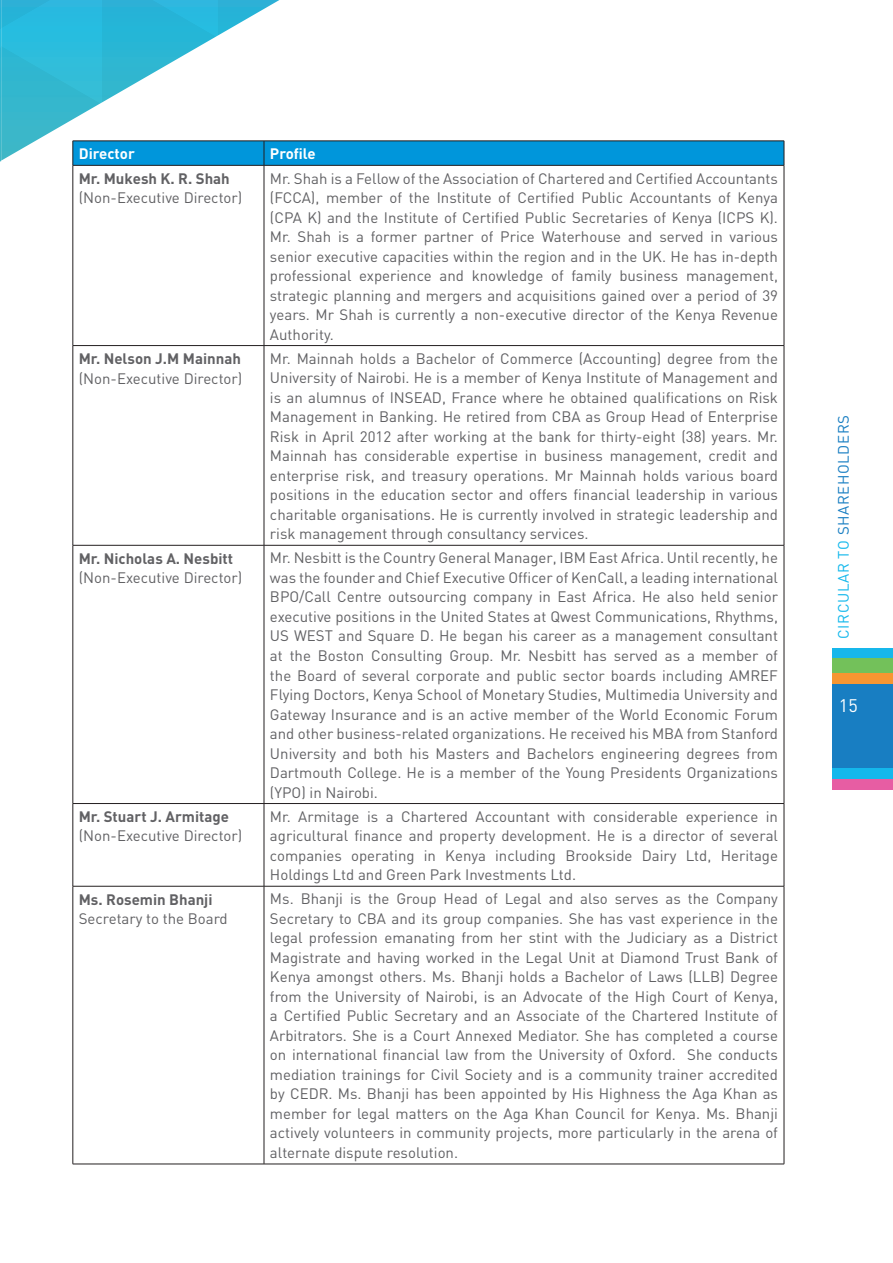
<style>
.page{position:relative;width:893px;height:1263px;background:#fff}
.page>*{position:absolute;margin:0;border:0;box-sizing:border-box;transform-origin:0 0}
.t1{font:18px "DIN";color:#fff}
.t2{font:15px/19.5px "DIN";color:#616164;text-align:justify}
.t3{font:700 15px "DIN";color:#616164}
.t4{font:15px "DIN";letter-spacing:.04em;color:#187ec2}
.t5{font:700 15px "DIN";color:#fff}
.s1{color:#14b8ec}
</style>
<div class="page">
<svg style="left:0;top:0;width:785px;height:165px"></svg>
<hr style="left:73px;top:165px;width:191px;height:1px;background:#231f20">
<hr style="left:73px;top:166px;width:1px;height:179px;background:#231f20">
<hr style="left:264px;top:165px;width:520px;height:1px;background:#231f20">
<hr style="left:264px;top:166px;width:1px;height:179px;background:#231f20">
<hr style="left:784px;top:166px;width:1px;height:179px;background:#231f20">
<hr style="left:73px;top:345px;width:191px;height:1px;background:#231f20">
<hr style="left:73px;top:346px;width:1px;height:199px;background:#231f20">
<hr style="left:264px;top:345px;width:520px;height:1px;background:#231f20">
<hr style="left:264px;top:346px;width:1px;height:199px;background:#231f20">
<hr style="left:784px;top:346px;width:1px;height:199px;background:#231f20">
<hr style="left:73px;top:545px;width:191px;height:1px;background:#231f20">
<hr style="left:73px;top:545px;width:1px;height:258px;background:#231f20">
<hr style="left:264px;top:545px;width:520px;height:1px;background:#231f20">
<hr style="left:264px;top:545px;width:1px;height:258px;background:#231f20">
<hr style="left:784px;top:545px;width:1px;height:258px;background:#231f20">
<hr style="left:73px;top:803px;width:191px;height:1px;background:#231f20">
<hr style="left:73px;top:804px;width:1px;height:82px;background:#231f20">
<hr style="left:264px;top:803px;width:520px;height:1px;background:#231f20">
<hr style="left:264px;top:804px;width:1px;height:82px;background:#231f20">
<hr style="left:784px;top:804px;width:1px;height:82px;background:#231f20">
<hr style="left:73px;top:886px;width:191px;height:1px;background:#231f20">
<hr style="left:73px;top:886px;width:1px;height:278px;background:#231f20">
<hr style="left:264px;top:886px;width:520px;height:1px;background:#231f20">
<hr style="left:264px;top:886px;width:1px;height:278px;background:#231f20">
<hr style="left:784px;top:886px;width:1px;height:278px;background:#231f20">
<hr style="left:73px;top:1164px;width:191px;height:1px;background:#231f20">
<hr style="left:264px;top:1164px;width:520px;height:1px;background:#231f20">
<div style="left:832px;top:648px;width:61px;height:10px;background:#16b7eb"></div>
<div style="left:832px;top:659px;width:61px;height:14px;background:#73c15a"></div>
<div style="left:832px;top:674px;width:61px;height:10px;background:#f79631"></div>
<div style="left:832px;top:684px;width:61px;height:84px;background:#187ec2"></div>
<div style="left:832px;top:768px;width:61px;height:11px;background:#14b8ec"></div>
<div style="left:832px;top:779px;width:61px;height:10px;background:#e75da3"></div>
<p class="t5" style="left:79px;top:144px;width:57px">Director</p>
<p class="t5" style="left:270px;top:144px;width:47px">Profile</p>
<p class="t3" style="left:79px;top:169px;width:152px">Mr. Mukesh K. R. Shah</p>
<p class="t2" style="left:79px;top:188px;width:165px">(Non-Executive Director)</p>
<p class="t2" style="left:270px;top:168px;width:509px">Mr. Shah is a Fellow of the Association of Chartered and Certified Accountants (FCCA), member of the Institute of Certified Public Accountants of Kenya (CPA K) and the Institute of Certified Public Secretaries of Kenya (ICPS K).<br>Mr. Shah is a former partner of Price Waterhouse and served in various senior executive capacities within the region and in the UK. He has in-depth professional experience and knowledge of family business management, strategic planning and mergers and acquisitions gained over a period of 39 years. Mr Shah is currently a non-executive director of the Kenya Revenue Authority.</p>
<p class="t3" style="left:79px;top:349px;width:164px">Mr. Nelson J.M Mainnah</p>
<p class="t2" style="left:79px;top:368px;width:165px">(Non-Executive Director)</p>
<p class="t2" style="left:270px;top:348px;width:509px">Mr. Mainnah holds a Bachelor of Commerce (Accounting) degree from the University of Nairobi. He is a member of Kenya Institute of Management and is an alumnus of INSEAD, France where he obtained qualifications on Risk Management in Banking. He retired from CBA as Group Head of Enterprise Risk in April 2012 after working at the bank for thirty-eight (38) years. Mr.<br>Mainnah has considerable expertise in business management, credit and enterprise risk, and treasury operations. Mr Mainnah holds various board positions in the education sector and offers financial leadership in various charitable organisations. He is currently involved in strategic leadership and risk management through consultancy services.</p>
<p class="t3" style="left:79px;top:548px;width:156px">Mr. Nicholas A. Nesbitt</p>
<p class="t2" style="left:79px;top:568px;width:165px">(Non-Executive Director)</p>
<p class="t2" style="left:270px;top:548px;width:509px">Mr. Nesbitt is the Country General Manager, IBM East Africa. Until recently, he was the founder and Chief Executive Officer of KenCall, a leading international BPO/Call Centre outsourcing company in East Africa. He also held senior executive positions in the United States at Qwest Communications, Rhythms, US WEST and Square D. He began his career as a management consultant at the Boston Consulting Group. Mr. Nesbitt has served as a member of the Board of several corporate and public sector boards including AMREF Flying Doctors, Kenya School of Monetary Studies, Multimedia University and Gateway Insurance and is an active member of the World Economic Forum and other business-related organizations. He received his MBA from Stanford University and both his Masters and Bachelors engineering degrees from Dartmouth College. He is a member of the Young Presidents Organizations (YPO) in Nairobi.</p>
<p class="t3" style="left:79px;top:807px;width:152px">Mr. Stuart J. Armitage</p>
<p class="t2" style="left:79px;top:826px;width:165px">(Non-Executive Director)</p>
<p class="t2" style="left:270px;top:806px;width:509px">Mr. Armitage is a Chartered Accountant with considerable experience in agricultural finance and property development. He is a director of several companies operating in Kenya including Brookside Dairy Ltd, Heritage Holdings Ltd and Green Park Investments Ltd.</p>
<p class="t3" style="left:79px;top:889px;width:135px">Ms. Rosemin Bhanji</p>
<p class="t2" style="left:79px;top:909px;width:150px">Secretary to the Board</p>
<p class="t2" style="left:270px;top:889px;width:509px">Ms. Bhanji is the Group Head of Legal and also serves as the Company Secretary to CBA and its group companies. She has vast experience in the legal profession emanating from her stint with the Judiciary as a District Magistrate and having worked in the Legal Unit at Diamond Trust Bank of Kenya amongst others. Ms. Bhanji holds a Bachelor of Laws (LLB) Degree from the University of Nairobi, is an Advocate of the High Court of Kenya, a Certified Public Secretary and an Associate of the Chartered Institute of Arbitrators. She is a Court Annexed Mediator. She has completed a course on international financial law from the University of Oxford. She conducts mediation trainings for Civil Society and is a community trainer accredited by CEDR. Ms. Bhanji has been appointed by His Highness the Aga Khan as member for legal matters on the Aga Khan Council for Kenya. Ms. Bhanji actively volunteers in community projects, more particularly in the arena of alternate dispute resolution.</p>
<p class="t4" style="left:834px;top:639px;width:225px;rotate:-90deg"><span class="s1">CIRCULAR TO</span> SHAREHOLDERS</p>
<p class="t1" style="left:839px;top:694px;width:20px">15</p>
</div>
